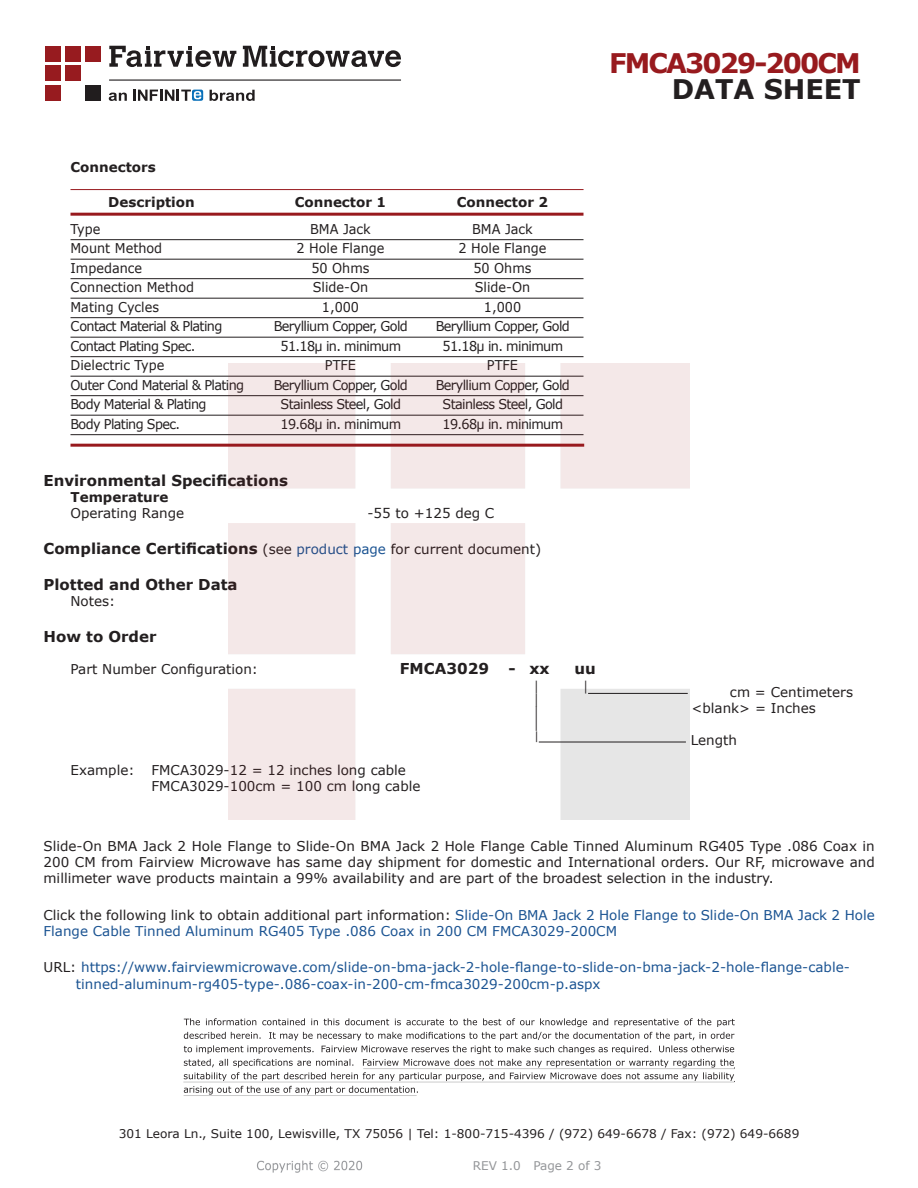
<style>
.page{position:relative;width:918px;height:1188px;background:#fff}
.page>*{position:absolute;margin:0;border:0;box-sizing:border-box;transform-origin:0 0}
.FM{font:700 27px "Verdana";letter-spacing:-.07em;color:#981a1e}
.t1{font:700 27px "Verdana";color:#231f20}
.Specs_Para{font:25.8px "Verdana";color:#231f20;scale:.39 1}
.Head1_for_Compliance{font:700 15px "Verdana";color:#231f20}
.Head1{font:700 15px "Verdana";color:#231f20}
.Specs_Para-2{font:700 15px "Verdana";color:#231f20}
.Table_Body_Connector{font:13.5px "Verdana";letter-spacing:-.05em;color:#231f20;scale:.95 1}
.Web_Description_Para{font:13.5px/16.2px "Verdana";color:#231f20;text-align:justify}
.URL_para{font:13.5px/16.2px "Verdana";color:#1a5392}
.Web_Description_Para-2{font:13.5px/16.2px "Verdana";color:#1a5392}
.Specs_Para-3{font:13.5px "Verdana";color:#231f20}
.Table_Body_Connector-2{font:13.5px "Verdana";color:#231f20;scale:.95 1}
.Table_Header_Connect{font:700 13.5px "Verdana";color:#231f20}
.Head2_after_Head1{font:700 13.5px "Verdana";color:#231f20}
.Head2{font:700 13.5px "Verdana";color:#231f20}
.Specs_Para-4{font:13.5px "Verdana";color:#231f20;scale:.75 1}
.t2{font:12px "Verdana";color:#231f20}
.REV_Info{font:12px "Verdana";color:#939598}
.Specs_Para-5{font:11.25px "Verdana";color:#231f20;scale:.86 1}
.s1{font-weight:400;font-size:13.5px}
.s2{font-weight:400;font-size:13.5px;color:#1a5392}
.s3{color:#231f20}
</style>
<div class="page">
<hr style="left:70px;top:189px;width:514px;height:1px;background:#981a1e">
<hr style="left:70px;top:213px;width:514px;height:3px;background:#981a1e">
<hr style="left:70px;top:239px;width:514px;height:1px;background:#231f20">
<hr style="left:70px;top:259px;width:514px;height:1px;background:#231f20">
<hr style="left:70px;top:278px;width:514px;height:1px;background:#231f20">
<hr style="left:70px;top:298px;width:514px;height:1px;background:#231f20">
<hr style="left:70px;top:317px;width:514px;height:1px;background:#231f20">
<hr style="left:70px;top:337px;width:514px;height:1px;background:#231f20">
<hr style="left:70px;top:356px;width:514px;height:1px;background:#231f20">
<hr style="left:70px;top:376px;width:514px;height:1px;background:#231f20">
<hr style="left:70px;top:395px;width:514px;height:1px;background:#231f20">
<hr style="left:70px;top:415px;width:514px;height:1px;background:#231f20">
<hr style="left:70px;top:434px;width:514px;height:1px;background:#231f20">
<hr style="left:70px;top:444px;width:514px;height:3px;background:#981a1e">
<svg style="left:184px;top:1018px;width:551px;height:77px"></svg>
<hr style="left:363px;top:1068px;width:372px;height:1px;background:#231f20">
<hr style="left:183px;top:1082px;width:551px;height:1px;background:#231f20">
<hr style="left:184px;top:1095px;width:233px;height:1px;background:#231f20">
<img style="left:257px;top:1160px;width:106px;height:13px">
<img style="left:228px;top:364px;width:462px;height:456px">
<div style="left:45px;top:46px;width:16px;height:15px;background:#971b1f"></div>
<div style="left:65px;top:66px;width:16px;height:15px;background:#971b1f"></div>
<div style="left:85px;top:85px;width:16px;height:16px;background:#211d1e"></div>
<div style="left:45px;top:85px;width:16px;height:16px;background:#971b1f"></div>
<div style="left:85px;top:46px;width:16px;height:15px;background:#971b1f"></div>
<div style="left:45px;top:66px;width:16px;height:15px;background:#971b1f"></div>
<div style="left:65px;top:46px;width:16px;height:15px;background:#971b1f"></div>
<svg style="left:109px;top:46px;width:292px;height:21px"></svg>
<svg style="left:192px;top:90px;width:11px;height:11px"></svg>
<svg style="left:133px;top:90px;width:68px;height:11px"></svg>
<svg style="left:210px;top:90px;width:45px;height:11px"></svg>
<svg style="left:109px;top:93px;width:18px;height:8px"></svg>
<hr style="left:109px;top:80px;width:292px;height:1px;background:#211d1e">
<p class="Head2" style="left:70px;top:158px;width:87px">Connectors</p>
<p class="Table_Header_Connect" style="left:108px;top:192px;width:88px">Description</p>
<p class="Table_Header_Connect" style="left:295px;top:192px;width:93px">Connector 1</p>
<p class="Table_Header_Connect" style="left:457px;top:192px;width:93px">Connector 2</p>
<p class="Table_Body_Connector" style="left:70px;top:219px;width:33px">Type</p>
<p class="Table_Body_Connector" style="left:310px;top:219px;width:65px">BMA Jack</p>
<p class="Table_Body_Connector" style="left:472px;top:219px;width:65px">BMA Jack</p>
<p class="Table_Body_Connector-2" style="left:70px;top:239px;width:98px">Mount Method</p>
<p class="Table_Body_Connector-2" style="left:296px;top:239px;width:94px">2 Hole Flange</p>
<p class="Table_Body_Connector-2" style="left:458px;top:239px;width:94px">2 Hole Flange</p>
<p class="Table_Body_Connector-2" style="left:70px;top:258px;width:77px">Impedance</p>
<p class="Table_Body_Connector" style="left:311px;top:258px;width:63px">50 Ohms</p>
<p class="Table_Body_Connector" style="left:473px;top:258px;width:63px">50 Ohms</p>
<p class="Table_Body_Connector-2" style="left:70px;top:278px;width:132px">Connection Method</p>
<p class="Table_Body_Connector" style="left:313px;top:278px;width:60px">Slide-On</p>
<p class="Table_Body_Connector" style="left:475px;top:278px;width:60px">Slide-On</p>
<p class="Table_Body_Connector-2" style="left:70px;top:297px;width:95px">Mating Cycles</p>
<p class="Table_Body_Connector" style="left:322px;top:297px;width:41px">1,000</p>
<p class="Table_Body_Connector" style="left:484px;top:297px;width:41px">1,000</p>
<p class="Table_Body_Connector" style="left:70px;top:317px;width:161px">Contact Material &amp; Plating</p>
<p class="Table_Body_Connector" style="left:274px;top:317px;width:143px">Beryllium Copper, Gold</p>
<p class="Table_Body_Connector" style="left:436px;top:317px;width:143px">Beryllium Copper, Gold</p>
<p class="Table_Body_Connector" style="left:70px;top:336px;width:133px">Contact Plating Spec.</p>
<p class="Table_Body_Connector" style="left:281px;top:336px;width:129px">51.18µ in. minimum</p>
<p class="Table_Body_Connector" style="left:443px;top:336px;width:129px">51.18µ in. minimum</p>
<p class="Table_Body_Connector-2" style="left:70px;top:356px;width:100px">Dielectric Type</p>
<p class="Table_Body_Connector" style="left:325px;top:356px;width:34px">PTFE</p>
<p class="Table_Body_Connector" style="left:487px;top:356px;width:34px">PTFE</p>
<p class="Table_Body_Connector" style="left:70px;top:375px;width:184px">Outer Cond Material &amp; Plating</p>
<p class="Table_Body_Connector" style="left:274px;top:375px;width:143px">Beryllium Copper, Gold</p>
<p class="Table_Body_Connector" style="left:436px;top:375px;width:143px">Beryllium Copper, Gold</p>
<p class="Table_Body_Connector" style="left:70px;top:395px;width:145px">Body Material &amp; Plating</p>
<p class="Table_Body_Connector" style="left:281px;top:395px;width:128px">Stainless Steel, Gold</p>
<p class="Table_Body_Connector" style="left:443px;top:395px;width:128px">Stainless Steel, Gold</p>
<p class="Table_Body_Connector" style="left:70px;top:414px;width:117px">Body Plating Spec.</p>
<p class="Table_Body_Connector" style="left:281px;top:414px;width:129px">19.68µ in. minimum</p>
<p class="Table_Body_Connector" style="left:443px;top:414px;width:129px">19.68µ in. minimum</p>
<p class="FM" style="left:609px;top:44px;width:253px">FMCA3029-200CM</p>
<p class="t1" style="left:672px;top:70px;width:191px">DATA SHEET</p>
<p class="Head1" style="left:44px;top:470px;width:246px">Environmental Specifications</p>
<p class="Head2_after_Head1" style="left:70px;top:487px;width:100px">Temperature</p>
<p class="Specs_Para-3" style="left:70px;top:504px;width:115px">Operating Range</p>
<p class="Specs_Para-3" style="left:368px;top:504px;width:128px">-55 to +125 deg C</p>
<p class="Head1_for_Compliance" style="left:44px;top:538px;width:499px">Compliance Certifications <span class="s1">(see</span> <span class="s2">product page</span> <span class="s1">for current document)</span></p>
<p class="Head1_for_Compliance" style="left:44px;top:574px;width:196px">Plotted and Other Data</p>
<p class="Specs_Para-3" style="left:70px;top:592px;width:46px">Notes:</p>
<p class="Head1_for_Compliance" style="left:44px;top:626px;width:115px">How to Order</p>
<p class="Specs_Para-3" style="left:70px;top:660px;width:189px">Part Number Configuration:</p>
<p class="Specs_Para-2" style="left:400px;top:658px;width:91px">FMCA3029</p>
<p class="Specs_Para-2" style="left:509px;top:658px;width:43px">- xx</p>
<p class="Specs_Para-2" style="left:575px;top:658px;width:23px">uu</p>
<p class="Specs_Para-4" style="left:534px;top:677px;width:8px">|</p>
<p class="Specs_Para-4" style="left:584px;top:677px;width:8px">|</p>
<p class="Specs_Para-3" style="left:730px;top:683px;width:125px">cm = Centimeters</p>
<p class="Specs_Para-4" style="left:534px;top:689px;width:8px">|</p>
<p class="Specs_Para-3" style="left:692px;top:699px;width:126px">&lt;blank&gt; = Inches</p>
<p class="Specs_Para" style="left:534px;top:699px;width:13px">|</p>
<p class="Specs_Para-5" style="left:534px;top:728px;width:7px">|</p>
<p class="Specs_Para-3" style="left:691px;top:731px;width:48px">Length</p>
<p class="Specs_Para-3" style="left:70px;top:761px;width:66px">Example:</p>
<p class="Specs_Para-3" style="left:152px;top:761px;width:256px">FMCA3029-12 = 12 inches long cable</p>
<p class="Specs_Para-3" style="left:152px;top:777px;width:271px">FMCA3029-100cm = 100 cm long cable</p>
<p class="Web_Description_Para" style="left:44px;top:838px;width:833px">Slide-On BMA Jack 2 Hole Flange to Slide-On BMA Jack 2 Hole Flange Cable Tinned Aluminum RG405 Type .086 Coax in 200 CM from Fairview Microwave has same day shipment for domestic and International orders. Our RF, microwave and millimeter wave products maintain a 99% availability and are part of the broadest selection in the industry.</p>
<p class="Web_Description_Para-2" style="left:44px;top:907px;width:833px"><span class="s3">Click the following link to obtain additional part information:</span> Slide-On BMA Jack 2 Hole Flange to Slide-On BMA Jack 2 Hole<br>Flange Cable Tinned Aluminum RG405 Type .086 Coax in 200 CM FMCA3029-200CM</p>
<p class="URL_para" style="left:76px;top:959px;width:775px;text-indent:-32px"><span class="s3">URL:</span> https://www.fairviewmicrowave.com/slide-on-bma-jack-2-hole-flange-to-slide-on-bma-jack-2-hole-flange-cable&shy;tinned-aluminum-rg405-type-.086-coax-in-200-cm-fmca3029-200cm-p.aspx</p>
<p class="t2" style="left:119px;top:1125px;width:682px">301 Leora Ln., Suite 100, Lewisville, TX 75056 | Tel: 1-800-715-4396 / (972) 649-6678 / Fax: (972) 649-6689</p>
<p class="REV_Info" style="left:473px;top:1157px;width:130px">REV 1.0 Page 2 of 3</p>
</div>
